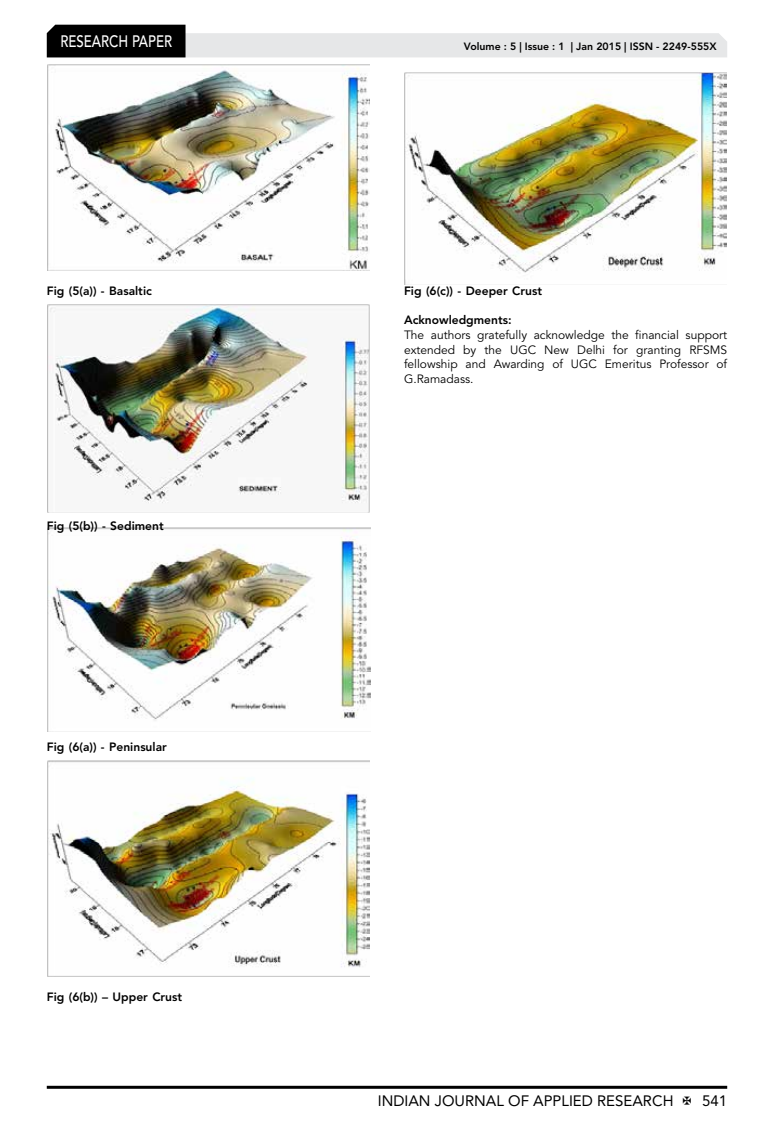
<style>
.page{position:relative;width:774px;height:1136px;background:#fff}
.page>*{position:absolute;margin:0;border:0;box-sizing:border-box;transform-origin:0 0}
.t1{font:500 16.5px "Avenir LT Std";color:#fff;scale:.8 1}
.t2{font:15px "Avenir LT Std";color:#000}
.t3{font:12px/14.7px "Avenir LT Std";color:#000;text-align:justify}
.t4{font:800 12px "Avenir LT Std";color:#000}
.t5{font:800 10.5px "Avenir LT Std";color:#000}
</style>
<div class="page">
<hr style="left:47px;top:1085px;width:680px;height:3px;background:#000">
<svg style="left:47px;top:25px;width:680px;height:32px"></svg>
<img style="left:48px;top:528px;width:322px;height:203px">
<img style="left:48px;top:760px;width:321px;height:216px">
<img style="left:405px;top:72px;width:321px;height:213px">
<img style="left:48px;top:64px;width:322px;height:206px">
<img style="left:48px;top:304px;width:322px;height:209px">
<h1 class="t1" style="left:60px;top:32px;width:139px">RESEARCH PAPER</h1>
<p class="t4" style="left:47px;top:283px;width:107px">Fig (5(a)) - Basaltic</p>
<p class="t4" style="left:47px;top:519px;width:118px">Fig (5(b)) - Sediment</p>
<p class="t4" style="left:47px;top:739px;width:121px">Fig (6(a)) - Peninsular</p>
<p class="t4" style="left:47px;top:989px;width:137px">Fig (6(b)) – Upper Crust</p>
<p class="t5" style="left:464px;top:41px;width:254px">Volume : 5 | Issue : 1 | Jan 2015 | ISSN - 2249-555X</p>
<p class="t4" style="left:404px;top:283px;width:139px">Fig (6(c)) - Deeper Crust</p>
<p class="t4" style="left:404px;top:313px;width:109px">Acknowledgments:</p>
<p class="t3" style="left:404px;top:328px;width:325px">The authors gratefully acknowledge the financial support extended by the UGC New Delhi for granting RFSMS fellowship and Awarding of UGC Emeritus Professor of G.Ramadass.</p>
<p class="t2" style="left:378px;top:1091px;width:297px">INDIAN JOURNAL OF APPLIED RESEARCH</p>
<p class="t2" style="left:702px;top:1091px;width:27px">541</p>
</div>
